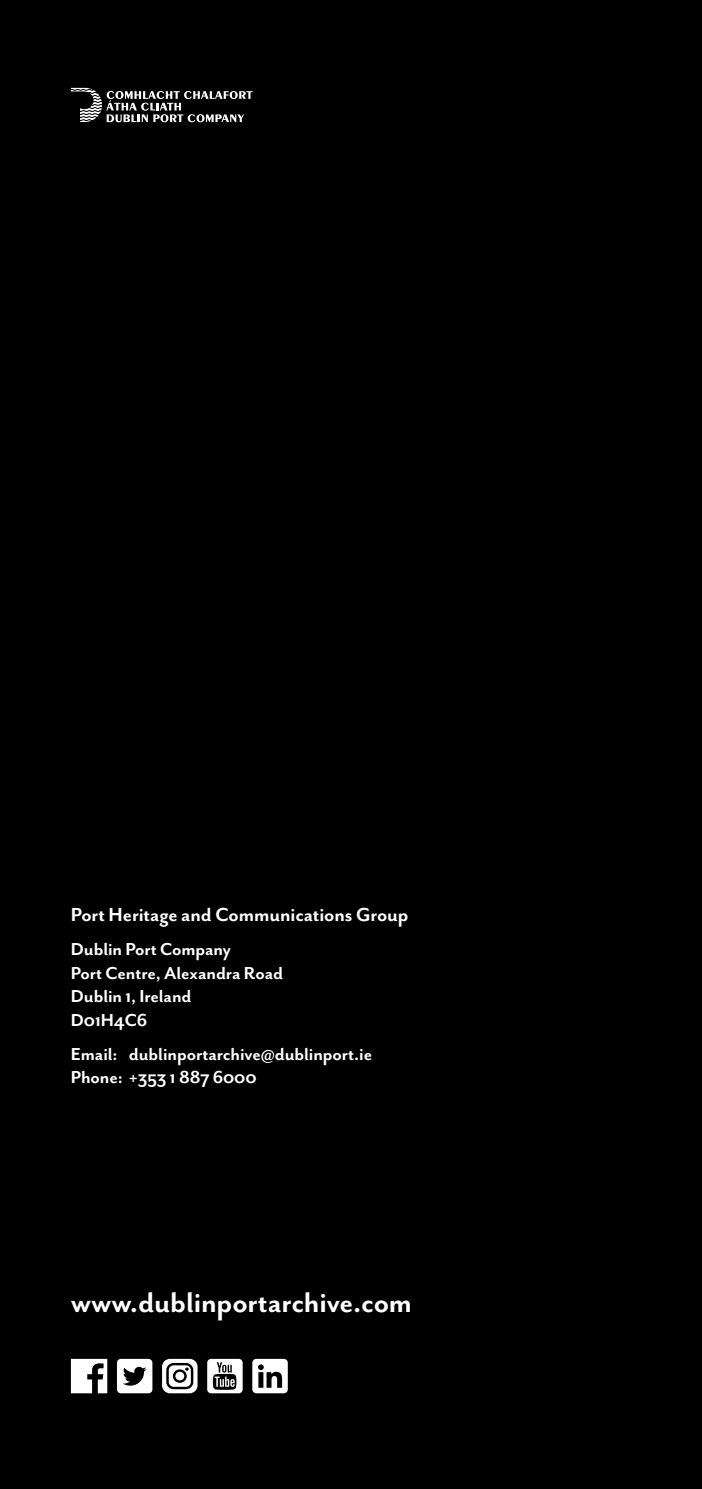
<style>
.page{position:relative;width:702px;height:1489px;background:#fff}
.page>*{position:absolute;margin:0;border:0;box-sizing:border-box;transform-origin:0 0}
.t1{font:700 32.5px "Mr Eaves San OT";letter-spacing:-.005em;color:#fff}
.t2{font:700 21.75px "Mr Eaves San OT";letter-spacing:-.005em;color:#fff}
.t3{font:700 20px/23.5px "Mr Eaves San OT";letter-spacing:-.005em;color:#fff}
</style>
<div class="page">
<div style="left:0;top:0;width:702px;height:1488px;background:#000"></div>
<div style="left:252px;top:1358px;width:36px;height:35px;background:#fff;border-radius:4px"></div>
<svg style="left:258px;top:1364px;width:24px;height:23px"></svg>
<div style="left:117px;top:1358px;width:35px;height:35px;background:#fff;border-radius:4px"></div>
<svg style="left:123px;top:1366px;width:23px;height:19px"></svg>
<div style="left:207px;top:1358px;width:36px;height:35px;background:#fff;border-radius:4px"></div>
<svg style="left:213px;top:1362px;width:23px;height:27px"></svg>
<svg style="left:162px;top:1358px;width:35px;height:35px"></svg>
<svg style="left:71px;top:1358px;width:36px;height:35px"></svg>
<svg style="left:71px;top:88px;width:181px;height:34px"></svg>
<p class="t2" style="left:71px;top:902px;width:339px">Port Heritage and Communications Group</p>
<p class="t3" style="left:71px;top:937px;width:214px">Dublin Port Company<br>Port Centre, Alexandra Road<br>Dublin 1, Ireland<br>D01H4C6</p>
<p class="t3" style="left:71px;top:1041px;width:303px">Email: dublinportarchive@dublinport.ie<br>Phone: +353 1 887 6000</p>
<h1 class="t1" style="left:71px;top:1284px;width:342px">www.dublinportarchive.com</h1>
</div>
